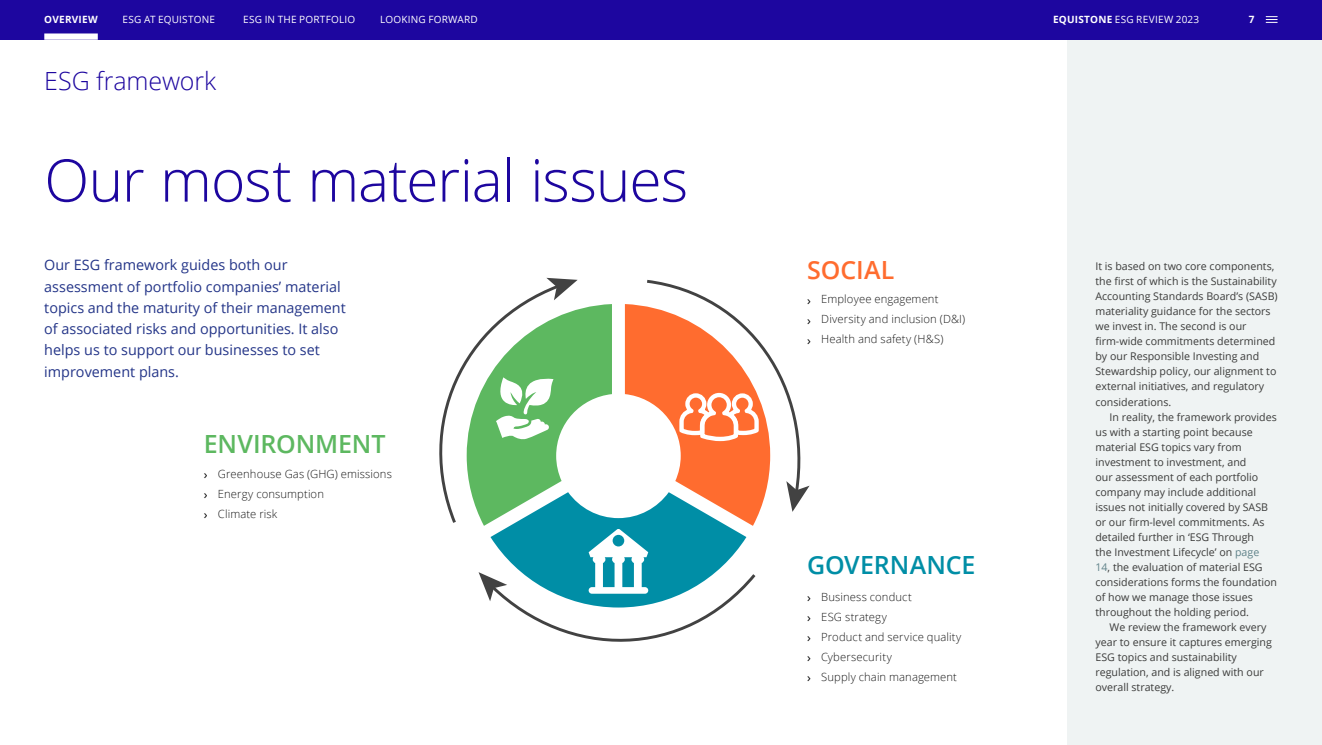
<style>
.page{position:relative;width:1322px;height:745px;background:#fff}
.page>*{position:absolute;margin:0;border:0;box-sizing:border-box;transform-origin:0 0}
.t1{font:300 58.75px "Open Sans";letter-spacing:-.02em;color:#1d069f}
.t2{font:300 25px "Open Sans";letter-spacing:-.005em;color:#1d069f}
.t3{font:600 25px "Open Sans";letter-spacing:-.005em;color:#5db860}
.t4{font:600 25px "Open Sans";letter-spacing:-.005em;color:#008ea6}
.t5{font:600 25px "Open Sans";color:#ff6c2f}
.t6{font:14.38px/21.2px "Open Sans";color:#243588}
.t7{font:300 11.25px/20px "Open Sans";letter-spacing:.01em;color:#1a1a1a}
.t8{font:10.62px/15px "Open Sans";color:#3c3c3b}
.t9{font:10px "Open Sans";letter-spacing:.02em;color:#fff}
.t10{font:700 10px "Open Sans";letter-spacing:.025em;color:#fff}
.s1{font-weight:700}
.s2{font-weight:400;font-size:12.5px;color:#000}
.s3{color:#5f8289}
</style>
<div class="page">
<div style="left:1067px;top:39px;width:255px;height:705px;background:#eff3f3"></div>
<svg style="left:439px;top:278px;width:371px;height:364px"></svg>
<div style="left:0;top:0;width:1322px;height:39px;background:#1d069f"></div>
<svg style="left:1266px;top:16px;width:11px;height:7px"></svg>
<div style="left:44px;top:33px;width:54px;height:7px;background:#fff"></div>
<p class="t10" style="left:44px;top:12px;width:55px">OVERVIEW</p>
<p class="t9" style="left:123px;top:13px;width:94px">ESG AT EQUISTONE</p>
<p class="t9" style="left:243px;top:12px;width:114px">ESG IN THE PORTFOLIO</p>
<p class="t9" style="left:380px;top:12px;width:99px">LOOKING FORWARD</p>
<p class="t9" style="left:1053px;top:13px;width:148px"><span class="s1">EQUISTONE</span> ESG REVIEW 2023</p>
<p class="t10" style="left:1249px;top:12px;width:7px">7</p>
<h2 class="t2" style="left:44px;top:64px;width:173px">ESG framework</h2>
<h1 class="t1" style="left:44px;top:140px;width:645px">Our most material issues</h1>
<h3 class="t6" style="left:44px;top:254px;width:303px">Our ESG framework guides both our assessment of portfolio companies’ material topics and the maturity of their management of associated risks and opportunities. It also helps us to support our businesses to set improvement plans.</h3>
<h2 class="t3" style="left:204px;top:427px;width:183px">ENVIRONMENT</h2>
<p class="t7" style="left:204px;top:463px;width:190px"><span class="s2">›</span> Greenhouse Gas (GHG) emissions <span class="s2">›</span> Energy consumption<br><span class="s2">›</span> Climate risk</p>
<h2 class="t5" style="left:807px;top:252px;width:89px">SOCIAL</h2>
<p class="t7" style="left:807px;top:289px;width:160px"><span class="s2">›</span> Employee engagement<br><span class="s2">›</span> Diversity and inclusion (D&amp;I) <span class="s2">›</span> Health and safety (H&amp;S)</p>
<h2 class="t4" style="left:807px;top:547px;width:170px">GOVERNANCE</h2>
<p class="t7" style="left:807px;top:586px;width:156px"><span class="s2">›</span> Business conduct<br><span class="s2">›</span> ESG strategy<br><span class="s2">›</span> Product and service quality <span class="s2">›</span> Cybersecurity<br><span class="s2">›</span> Supply chain management</p>
<p class="t8" style="left:1095px;top:258px;width:184px">It is based on two core components, the first of which is the Sustainability Accounting Standards Board’s (SASB) materiality guidance for the sectors we invest in. The second is our firm-wide commitments determined by our Responsible Investing and Stewardship policy, our alignment to external initiatives, and regulatory considerations.</p>
<p class="t8" style="left:1095px;top:408px;width:183px;text-indent:14px">In reality, the framework provides us with a starting point because material ESG topics vary from investment to investment, and<br>our assessment of each portfolio company may include additional issues not initially covered by SASB or our firm-level commitments. As detailed further in ‘ESG Through<br>the Investment Lifecycle’ on <span class="s3">page<br>14</span>, the evaluation of material ESG considerations forms the foundation of how we manage those issues throughout the holding period.</p>
<p class="t8" style="left:1095px;top:618px;width:178px;text-indent:14px">We review the framework every year to ensure it captures emerging<br>ESG topics and sustainability regulation, and is aligned with our overall strategy.</p>
</div>
